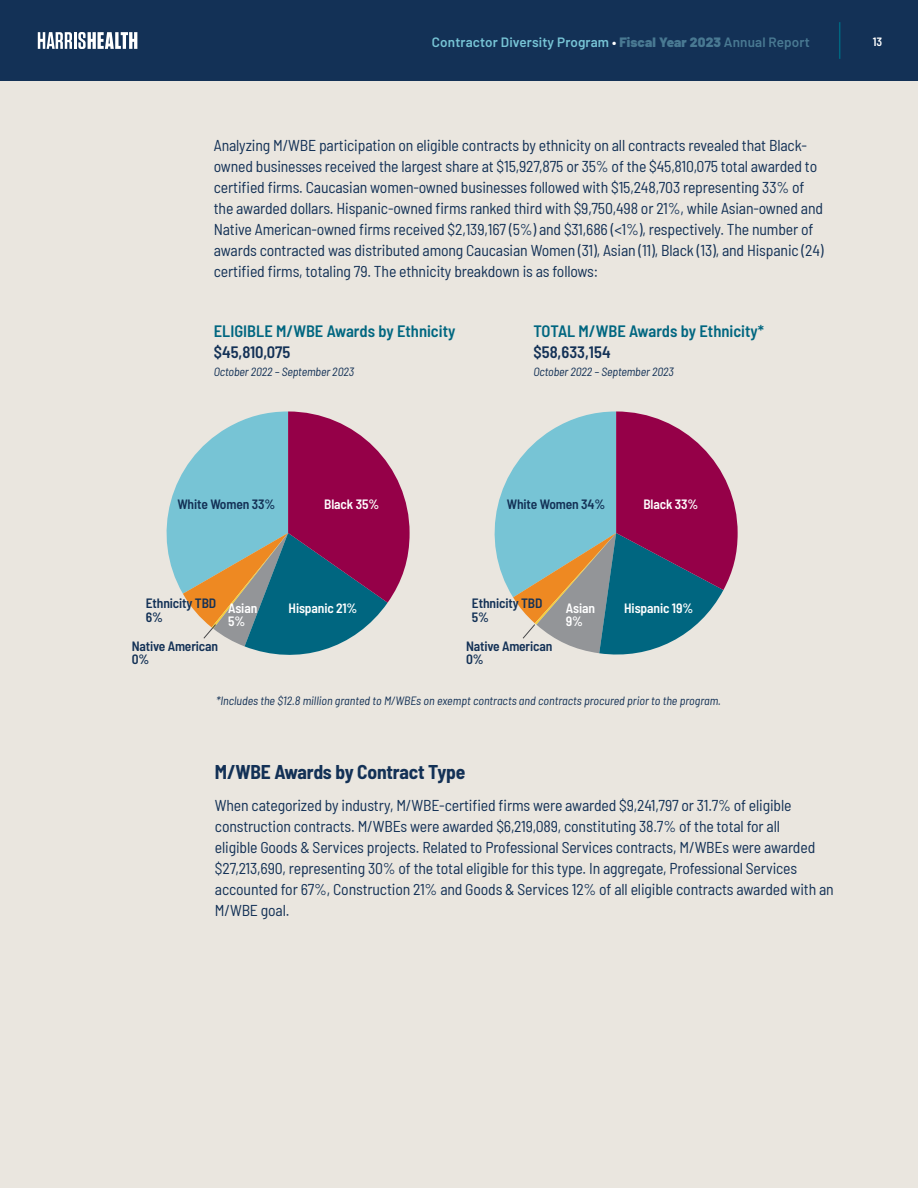
<style>
.page{position:relative;width:918px;height:1188px;background:#fff}
.page>*{position:absolute;margin:0;border:0;box-sizing:border-box;transform-origin:0 0}
.t1{font:700 semi-condensed 19.5px "Barlow";letter-spacing:-.01em;color:#133156}
.t2{font:600 semi-condensed 16.5px "Barlow";color:#006680}
.t3{font:600 semi-condensed 16.5px "Barlow";color:#133156}
.t4{font:semi-condensed 15.75px/21px "Barlow";letter-spacing:-.01em;color:#133156}
.t5{font:600 semi-condensed 13.5px/13.5px "Barlow";letter-spacing:-.01em;color:#133156}
.t6{font:600 13.5px "Barlow";letter-spacing:.01em;color:#77c4d5}
.t7{font:600 semi-condensed 13.5px/13.5px "Barlow";letter-spacing:-.01em;color:#fff}
.t8{font:italic semi-condensed 12px "Barlow";letter-spacing:-.005em;color:#133156}
.t9{font:600 semi-condensed 12px "Barlow";color:#fff}
.s1{color:#fff}
.s2{font-weight:900;color:#497992}
.s3{color:#497992}
</style>
<div class="page">
<div style="left:0;top:0;width:918px;height:81px;background:#133156"></div>
<svg style="left:38px;top:32px;width:99px;height:17px"></svg>
<hr style="left:839px;top:22px;width:1px;height:37px;background:#006680">
<div style="left:0;top:81px;width:918px;height:1107px;background:#eae6df"></div>
<svg style="left:166px;top:411px;width:244px;height:244px"></svg>
<svg style="left:494px;top:411px;width:244px;height:244px"></svg>
<p class="t6" style="left:432px;top:32px;width:380px">Contractor Diversity Program <span class="s1">•</span> <span class="s2">Fiscal Year 2023</span> <span class="s3">Annual Report</span></p>
<p class="t9" style="left:873px;top:34px;width:11px">13</p>
<p class="t4" style="left:214px;top:134px;width:611px">Analyzing M/WBE participation on eligible contracts by ethnicity on all contracts revealed that Black&shy;owned businesses received the largest share at $15,927,875 or 35% of the $45,810,075 total awarded to certified firms. Caucasian women-owned businesses followed with $15,248,703 representing 33% of the awarded dollars. Hispanic-owned firms ranked third with $9,750,498 or 21%, while Asian-owned and Native American-owned firms received $2,139,167 (5%) and $31,686 (&lt;1%), respectively. The number of awards contracted was distributed among Caucasian Women (31), Asian (11), Black (13), and Hispanic (24) certified firms, totaling 79. The ethnicity breakdown is as follows:</p>
<p class="t2" style="left:214px;top:319px;width:243px">ELIGIBLE M/WBE Awards by Ethnicity</p>
<p class="t3" style="left:214px;top:340px;width:78px">$45,810,075</p>
<p class="t8" style="left:214px;top:363px;width:142px">October 2022 – September 2023</p>
<p class="t2" style="left:534px;top:319px;width:232px">TOTAL M/WBE Awards by Ethnicity*</p>
<p class="t3" style="left:534px;top:340px;width:79px">$58,633,154</p>
<p class="t8" style="left:534px;top:363px;width:142px">October 2022 – September 2023</p>
<p class="t5" style="left:177px;top:497px;width:99px">White Women 33%</p>
<p class="t7" style="left:324px;top:497px;width:56px">Black 35%</p>
<p class="t5" style="left:507px;top:497px;width:100px">White Women 34%</p>
<p class="t7" style="left:643px;top:497px;width:56px">Black 33%</p>
<p class="t5" style="left:146px;top:595px;width:72px">Ethnicity TBD<br>6%</p>
<p class="t7" style="left:228px;top:600px;width:31px">Asian<br>5%</p>
<p class="t5" style="left:132px;top:638px;width:88px">Native American<br>0%</p>
<p class="t7" style="left:289px;top:600px;width:70px">Hispanic 21%</p>
<p class="t5" style="left:472px;top:595px;width:72px">Ethnicity TBD<br>5%</p>
<p class="t7" style="left:566px;top:600px;width:31px">Asian<br>9%</p>
<p class="t5" style="left:466px;top:638px;width:88px">Native American<br>0%</p>
<p class="t7" style="left:624px;top:600px;width:70px">Hispanic 19%</p>
<p class="t8" style="left:216px;top:692px;width:506px">*Includes the $12.8 million granted to M/WBEs on exempt contracts and contracts procured prior to the program.</p>
<p class="t1" style="left:215px;top:758px;width:252px">M/WBE Awards by Contract Type</p>
<p class="t4" style="left:215px;top:793px;width:620px">When categorized by industry, M/WBE-certified firms were awarded $9,241,797 or 31.7% of eligible construction contracts. M/WBEs were awarded $6,219,089, constituting 38.7% of the total for all<br>eligible Goods &amp; Services projects. Related to Professional Services contracts, M/WBEs were awarded $27,213,690, representing 30% of the total eligible for this type. In aggregate, Professional Services accounted for 67%, Construction 21% and Goods &amp; Services 12% of all eligible contracts awarded with an M/WBE goal.</p>
</div>
